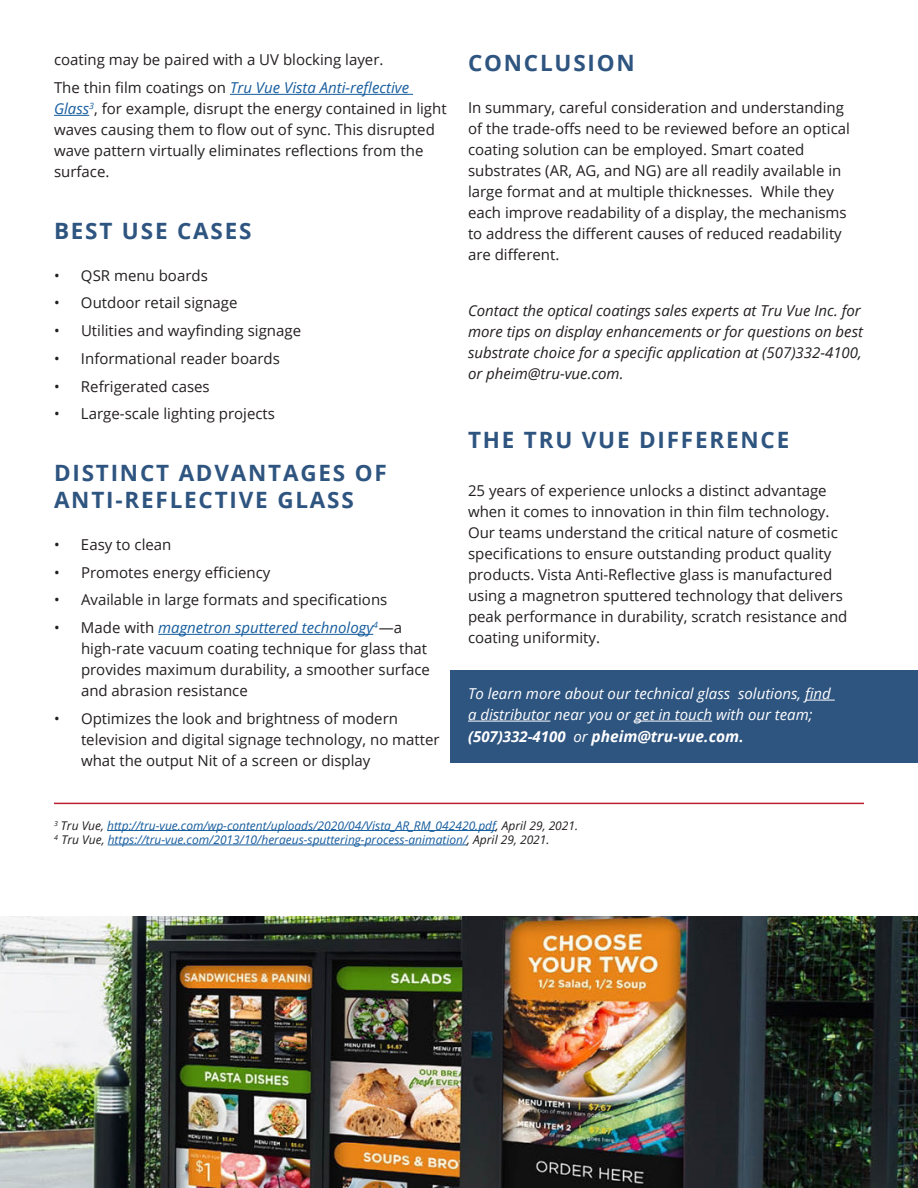
<style>
.page{position:relative;width:918px;height:1188px;background:#fff}
.page>*{position:absolute;margin:0;border:0;box-sizing:border-box;transform-origin:0 0}
.t1{font:700 22.5px/27px "Open Sans";letter-spacing:.08em;color:#2e5480}
.t2{font:italic 700 15.6px "Open Sans";color:#fff}
.t3{font:15px/21px "Open Sans";color:#231f20}
.t4{font:italic 15px/21px "Open Sans";color:#231f20}
.t5{font:italic 15px/21px "Open Sans";color:#fff}
.t6{font:italic 12px/14.4px "Open Sans";color:#175d9e}
.s1{font-style:italic;color:#175d9e}
.s2{font-size:15px}
.s3{font-weight:400;font-size:15px}
.s4{color:#231f20}
</style>
<div class="page">
<div style="left:450px;top:670px;width:468px;height:92px;background:#2e5480"></div>
<hr style="left:230px;top:94px;width:183px;height:1px;background:#175d9e">
<hr style="left:54px;top:115px;width:35px;height:1px;background:#175d9e">
<hr style="left:158px;top:634px;width:215px;height:1px;background:#175d9e">
<hr style="left:805px;top:700px;width:30px;height:1px;background:#fff">
<hr style="left:468px;top:721px;width:82px;height:1px;background:#fff">
<hr style="left:635px;top:721px;width:77px;height:1px;background:#fff">
<hr style="left:54px;top:803px;width:810px;height:1px;background:#ba2031">
<hr style="left:107px;top:830px;width:389px;height:1px;background:#175d9e">
<hr style="left:108px;top:845px;width:359px;height:1px;background:#175d9e">
<img style="left:0;top:916px;width:918px;height:272px">
<p class="t3" style="left:54px;top:46px;width:357px;line-height:27.8px">coating may be paired with a UV blocking layer.<br>The thin film coatings on <span class="s1">Tru Vue Vista Anti-reflective</span></p>
<p class="t3" style="left:54px;top:98px;width:394px"><span class="s1">Glass</span><sup>3</sup>, for example, disrupt the energy contained in light waves causing them to flow out of sync. This disrupted wave pattern virtually eliminates reflections from the surface.</p>
<h1 class="t1" style="left:54px;top:219px;width:199px">BEST USE CASES</h1>
<p class="t3" style="left:54px;top:266px;width:155px">• QSR menu boards</p>
<p class="t3" style="left:54px;top:294px;width:185px">• Outdoor retail signage</p>
<p class="t3" style="left:54px;top:322px;width:249px">• Utilities and wayfinding signage</p>
<p class="t3" style="left:54px;top:350px;width:227px">• Informational reader boards</p>
<p class="t3" style="left:54px;top:377px;width:157px">• Refrigerated cases</p>
<p class="t3" style="left:54px;top:405px;width:223px">• Large-scale lighting projects</p>
<h1 class="t1" style="left:54px;top:461px;width:334px">DISTINCT ADVANTAGES OF<br>ANTI-REFLECTIVE GLASS</h1>
<p class="t3" style="left:54px;top:536px;width:119px">• Easy to clean</p>
<p class="t3" style="left:54px;top:563px;width:218px">• Promotes energy efficiency</p>
<p class="t3" style="left:54px;top:591px;width:335px">• Available in large formats and specifications</p>
<p class="t3" style="left:81px;top:619px;width:351px;text-indent:-27px">• Made with <span class="s1">magnetron sputtered technology</span><sup>4</sup>—a high-rate vacuum coating technique for glass that provides maximum durability, a smoother surface and abrasion resistance</p>
<p class="t3" style="left:81px;top:710px;width:360px;text-indent:-27px">• Optimizes the look and brightness of modern television and digital signage technology, no matter what the output Nit of a screen or display</p>
<h1 class="t1" style="left:468px;top:51px;width:168px">CONCLUSION</h1>
<p class="t3" style="left:468px;top:99px;width:383px">In summary, careful consideration and understanding of the trade-offs need to be reviewed before an optical coating solution can be employed. Smart coated substrates (AR, AG, and NG) are all readily available in large format and at multiple thicknesses. While they each improve readability of a display, the mechanisms to address the different causes of reduced readability are different.</p>
<p class="t4" style="left:468px;top:299px;width:396px">Contact the optical coatings sales experts at Tru Vue Inc. for more tips on display enhancements or for questions on best substrate choice for a specific application at (507)332-4100, or pheim@tru-vue.com.</p>
<h1 class="t1" style="left:468px;top:428px;width:323px">THE TRU VUE DIFFERENCE</h1>
<p class="t3" style="left:468px;top:480px;width:381px">25 years of experience unlocks a distinct advantage when it comes to innovation in thin film technology.<br>Our teams understand the critical nature of cosmetic specifications to ensure outstanding product quality products. Vista Anti-Reflective glass is manufactured using a magnetron sputtered technology that delivers peak performance in durability, scratch resistance and coating uniformity.</p>
<p class="t5" style="left:468px;top:683px;width:364px">To learn more about our technical glass solutions, find a distributor near you or get in touch with our team;</p>
<p class="t2" style="left:468px;top:730px;width:277px"><span class="s2">(507)332-4100</span> <span class="s3">or</span> pheim@tru-vue.com<span class="s2">.</span></p>
<p class="t6" style="left:54px;top:818px;width:526px"><sup>3</sup> <span class="s4">Tru Vue,</span> http://tru-vue.com/wp-content/uploads/2020/04/Vista_AR_RM_042420.pdf<span class="s4">, April 29, 2021.<br></span><sup>4</sup> <span class="s4">Tru Vue,</span> https://tru-vue.com/2013/10/heraeus-sputtering-process-animation/<span class="s4">, April 29, 2021.</span></p>
</div>
